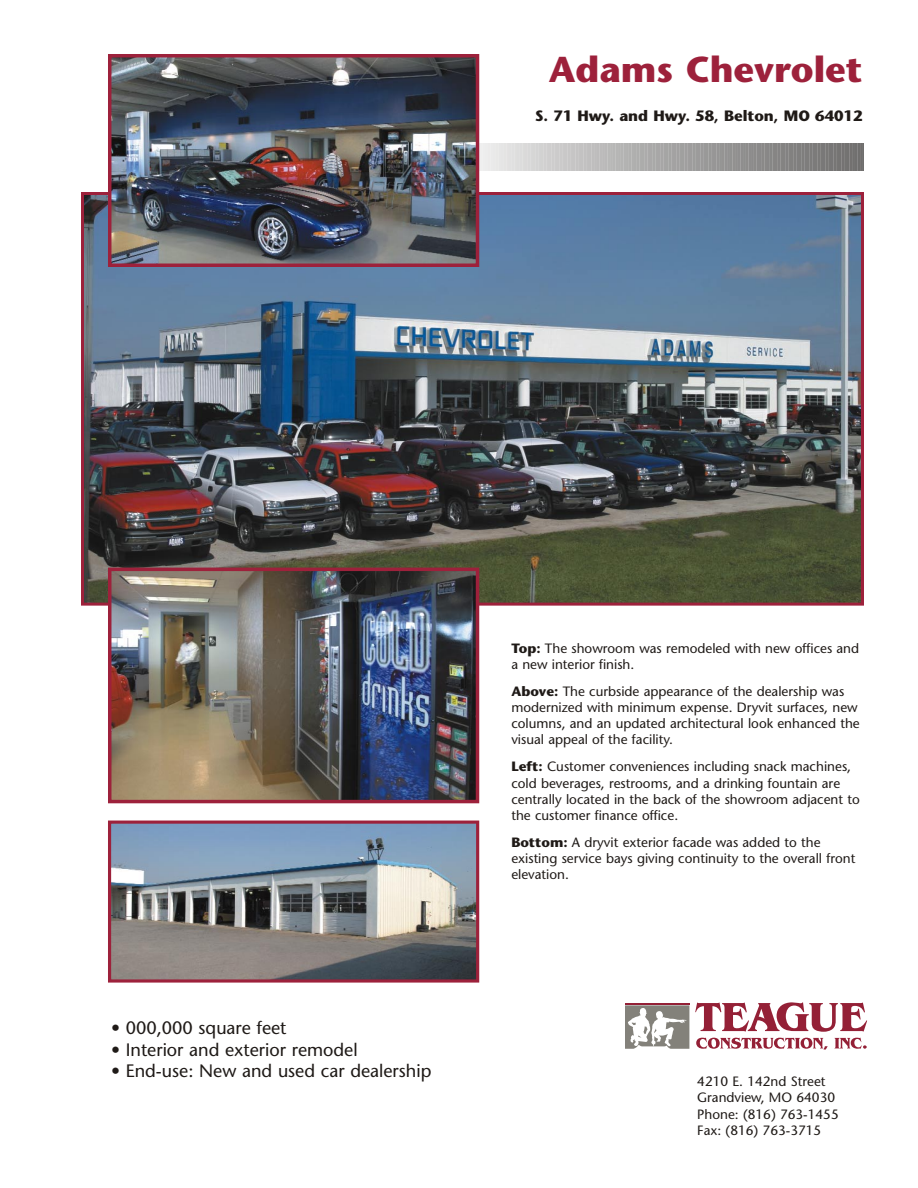
<style>
.page{position:relative;width:918px;height:1188px;background:#fff}
.page>*{position:absolute;margin:0;border:0;box-sizing:border-box;transform-origin:0 0}
.t1{font:700 36px "Stone Sans";color:#9d213b}
.t2{font:18px "Stone Sans";color:#1f1a17}
.t3{font:700 15px "Stone Sans";color:#1f1a17}
.t4{font:13.5px/16.2px "Stone Sans";color:#1f1a17}
.s1{font-weight:700}
</style>
<div class="page">
<hr style="left:625px;top:1003px;width:64px;height:1px;background:#942036">
<svg style="left:625px;top:1005px;width:64px;height:44px"></svg>
<svg style="left:695px;top:1002px;width:172px;height:30px"></svg>
<svg style="left:696px;top:1038px;width:171px;height:12px"></svg>
<img style="left:85px;top:196px;width:775px;height:406px">
<div style="left:81px;top:192px;width:783px;height:414px;border:3px solid #9d213b"></div>
<svg style="left:479px;top:143px;width:385px;height:28px;background:#aaa9a9"></svg>
<img style="left:112px;top:572px;width:363px;height:227px">
<div style="left:108px;top:568px;width:371px;height:235px;border:3px solid #9d213b"></div>
<img style="left:112px;top:58px;width:363px;height:205px">
<div style="left:108px;top:54px;width:371px;height:213px;border:3px solid #9d213b"></div>
<img style="left:112px;top:825px;width:363px;height:154px">
<div style="left:108px;top:821px;width:371px;height:162px;border:3px solid #9d213b"></div>
<h1 class="t1" style="left:549px;top:55px;width:315px">Adams Chevrolet</h1>
<p class="t3" style="left:535px;top:109px;width:329px">S. 71 Hwy. and Hwy. 58, Belton, MO 64012</p>
<h2 class="t2" style="left:111px;top:1021px;width:177px">• 000,000 square feet</h2>
<h2 class="t2" style="left:111px;top:1042px;width:248px">• Interior and exterior remodel</h2>
<h2 class="t2" style="left:111px;top:1064px;width:322px">• End-use: New and used car dealership</h2>
<p class="t4" style="left:511px;top:641px;width:349px"><span class="s1">Top:</span> The showroom was remodeled with new offices and a new interior finish.</p>
<p class="t4" style="left:511px;top:684px;width:350px"><span class="s1">Above:</span> The curbside appearance of the dealership was modernized with minimum expense. Dryvit surfaces, new columns, and an updated architectural look enhanced the visual appeal of the facility.</p>
<p class="t4" style="left:511px;top:760px;width:350px"><span class="s1">Left:</span> Customer conveniences including snack machines, cold beverages, restrooms, and a drinking fountain are centrally located in the back of the showroom adjacent to the customer finance office.</p>
<p class="t4" style="left:511px;top:836px;width:345px"><span class="s1">Bottom:</span> A dryvit exterior facade was added to the existing service bays giving continuity to the overall front elevation.</p>
<p class="t4" style="left:697px;top:1075px;width:143px">4210 E. 142nd Street<br>Grandview, MO 64030<br>Phone: (816) 763-1455<br>Fax: (816) 763-3715</p>
</div>
